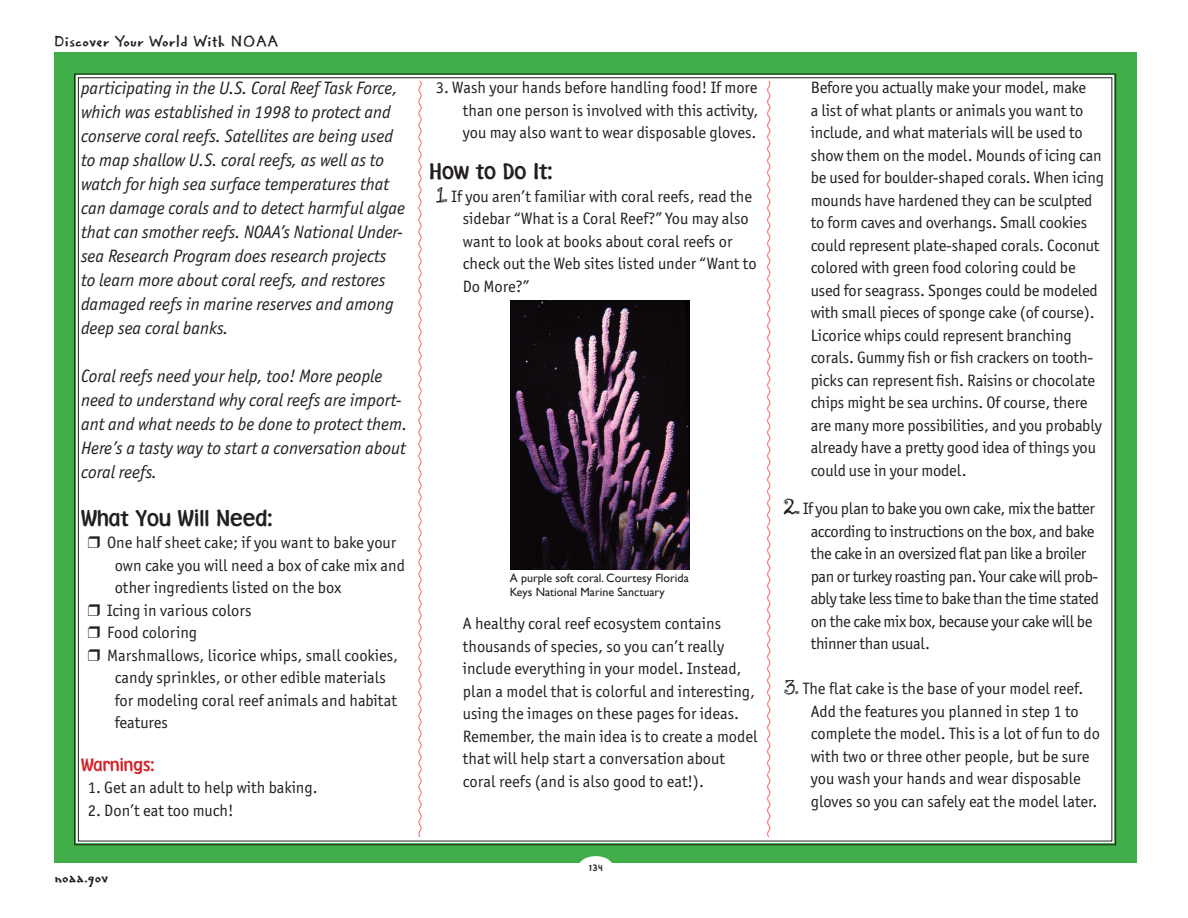
<style>
.page{position:relative;width:1188px;height:918px;background:#fff}
.page>*{position:absolute;margin:0;border:0;box-sizing:border-box;transform-origin:0 0}
.t1{font:21px "Fontoon ITCTT";color:#231f20}
.t2{font:italic 18px/24px "Officina Sans ITC Std";color:#231f20}
.t3{font:16.5px/22.5px "Officina Sans ITC Std";color:#231f20}
.t4{font:16.5px/22.5px "Officina Sans ITC Std";letter-spacing:-.025em;color:#231f20}
.t5{font:16.5px "Regular Joe";color:#231f20}
.t6{font:16.5px "Fontoon ITCTT";color:#d1232a}
.t7{font:12px/14.4px "Gill Sans";color:#231f20}
.t8{font:12px "Regular Joe";color:#231f20}
.s1{font-family:"Freak";font-size:21px}
</style>
<div class="page">
<div style="left:54px;top:53px;width:1082px;height:810px;background:#40ae49"></div>
<div style="left:74px;top:73px;width:1042px;height:773px;background:#fff"></div>
<div style="left:578px;top:856px;width:35px;height:22px;background:#fff;border-radius:50%"></div>
<svg style="left:417px;top:80px;width:6px;height:758px;background:#fce3e3"></svg>
<svg style="left:766px;top:80px;width:5px;height:758px;background:#fbdddd"></svg>
<img style="left:511px;top:300px;width:178px;height:269px">
<svg style="left:88px;top:537px;width:12px;height:11px"></svg>
<svg style="left:88px;top:604px;width:12px;height:12px"></svg>
<svg style="left:88px;top:627px;width:12px;height:11px"></svg>
<svg style="left:88px;top:649px;width:12px;height:12px"></svg>
<p class="t5" style="left:54px;top:31px;width:226px">Discover Your World With NOAA</p>
<p class="t2" style="left:81px;top:76px;width:326px">participating in the U.S. Coral Reef Task Force, which was established in 1998 to protect and conserve coral reefs. Satellites are being used to map shallow U.S. coral reefs, as well as to watch for high sea surface temperatures that can damage corals and to detect harmful algae that can smother reefs. NOAA’s National Under&shy;sea Research Program does research projects to learn more about coral reefs, and restores damaged reefs in marine reserves and among deep sea coral banks.</p>
<p class="t2" style="left:81px;top:364px;width:328px">Coral reefs need your help, too! More people need to understand why coral reefs are import&shy;ant and what needs to be done to protect them.<br>Here’s a tasty way to start a conversation about coral reefs.</p>
<p class="t1" style="left:81px;top:504px;width:193px">What You Will Need:</p>
<p class="t3" style="left:107px;top:531px;width:291px">One half sheet cake; if you want to bake your</p>
<p class="t3" style="left:115px;top:554px;width:292px">own cake you will need a box of cake mix and</p>
<p class="t3" style="left:115px;top:576px;width:228px">other ingredients listed on the box</p>
<p class="t3" style="left:107px;top:599px;width:146px">Icing in various colors</p>
<p class="t3" style="left:107px;top:621px;width:92px">Food coloring</p>
<p class="t3" style="left:107px;top:644px;width:293px">Marshmallows, licorice whips, small cookies,</p>
<p class="t3" style="left:115px;top:666px;width:273px">candy sprinkles, or other edible materials</p>
<p class="t3" style="left:115px;top:689px;width:284px">for modeling coral reef animals and habitat</p>
<p class="t3" style="left:115px;top:711px;width:55px">features</p>
<p class="t6" style="left:81px;top:754px;width:75px">Warnings:</p>
<p class="t3" style="left:88px;top:776px;width:231px">1. Get an adult to help with baking.</p>
<p class="t3" style="left:88px;top:799px;width:147px">2. Don’t eat too much!</p>
<p class="t5" style="left:54px;top:866px;width:56px">noaa.gov</p>
<p class="t3" style="left:463px;top:76px;width:297px;text-align:justify;text-indent:-27px">3. Wash your hands before handling food! If more than one person is involved with this activity, you may also want to wear disposable gloves.</p>
<p class="t1" style="left:429px;top:158px;width:125px">How to Do It:</p>
<p class="t3" style="left:463px;top:185px;width:295px;text-indent:-27px"><span class="s1">1.</span> If you aren’t familiar with coral reefs, read the sidebar “What is a Coral Reef?” You may also want to look at books about coral reefs or check out the Web sites listed under “Want to Do More?”</p>
<p class="t7" style="left:510px;top:571px;width:181px">A purple soft coral. Courtesy Florida<br>Keys National Marine Sanctuary</p>
<p class="t3" style="left:463px;top:612px;width:296px">A healthy coral reef ecosystem contains thousands of species, so you can’t really include everything in your model. Instead, plan a model that is colorful and interesting, using the images on these pages for ideas.<br>Remember, the main idea is to create a model that will help start a conversation about coral reefs (and is also good to eat!).</p>
<p class="t8" style="left:588px;top:860px;width:16px">134</p>
<p class="t3" style="left:811px;top:76px;width:295px">Before you actually make your model, make<br>a list of what plants or animals you want to include, and what materials will be used to show them on the model. Mounds of icing can be used for boulder-shaped corals. When icing mounds have hardened they can be sculpted to form caves and overhangs. Small cookies could represent plate-shaped corals. Coconut colored with green food coloring could be used for seagrass. Sponges could be modeled with small pieces of sponge cake (of course).<br>Licorice whips could represent branching corals. Gummy fish or fish crackers on tooth&shy;picks can represent fish. Raisins or chocolate chips might be sea urchins. Of course, there are many more possibilities, and you probably already have a pretty good idea of things you could use in your model.</p>
<p class="t4" style="left:811px;top:497px;width:290px;text-indent:-27px"><span class="s1">2.</span> If you plan to bake you own cake, mix the batter according to instructions on the box, and bake the cake in an oversized flat pan like a broiler pan or turkey roasting pan. Your cake will prob&shy;ably take less time to bake than the time stated on the cake mix box, because your cake will be thinner than usual.</p>
<p class="t3" style="left:811px;top:677px;width:291px;text-indent:-27px"><span class="s1">3.</span> The flat cake is the base of your model reef.<br>Add the features you planned in step 1 to complete the model. This is a lot of fun to do with two or three other people, but be sure you wash your hands and wear disposable gloves so you can safely eat the model later.</p>
</div>
